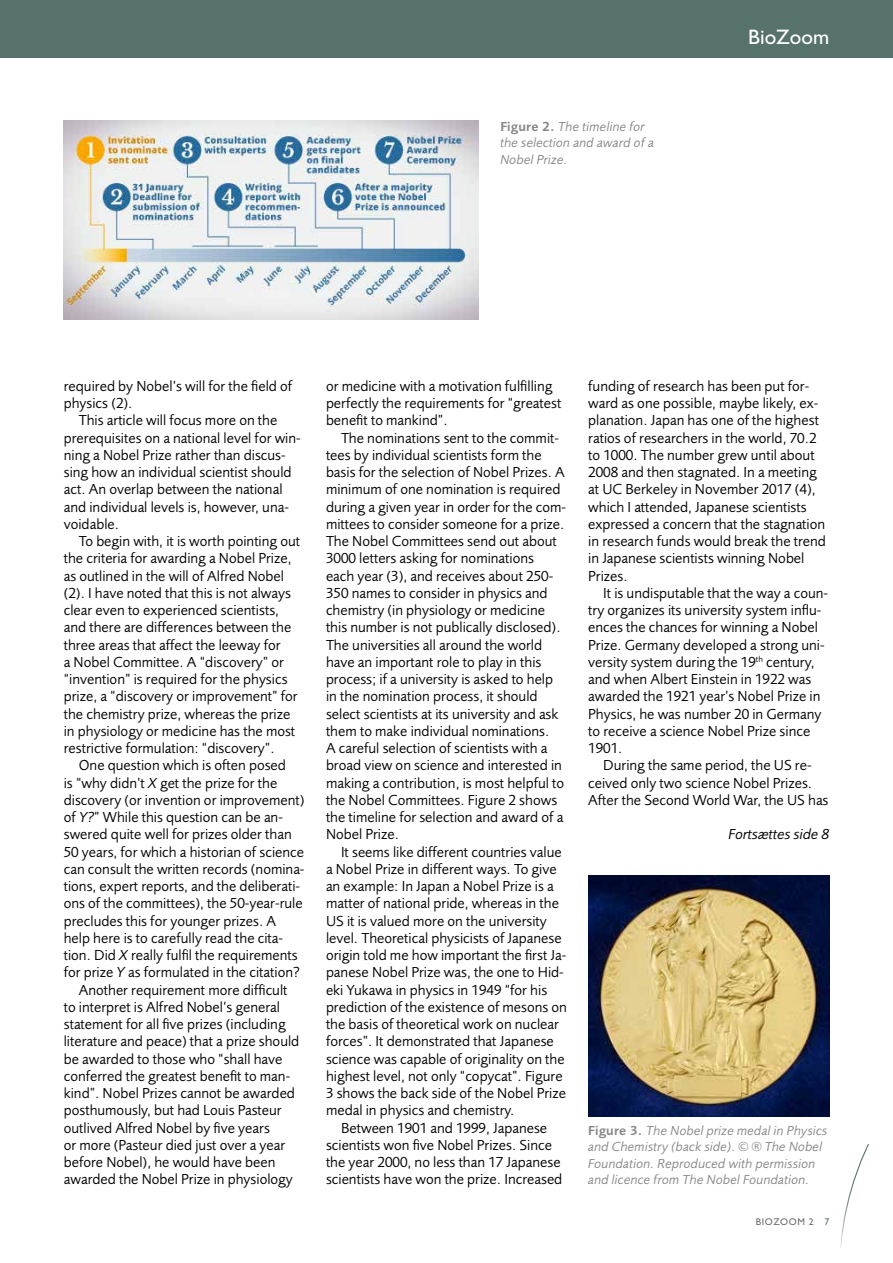
<style>
.page{position:relative;width:893px;height:1263px;background:#fff}
.page>*{position:absolute;margin:0;border:0;box-sizing:border-box;transform-origin:0 0}
.t1{font:21px "Gill Sans Std";color:#fff}
.t2{font:15px/17.2px "Foundry Sans";color:#000}
.t3{font:italic 15px "Foundry Sans";color:#000}
.t4{font:italic 13.5px/16.5px "Foundry Sans";letter-spacing:.01em;color:#868786}
.t5{font:9.75px "Gill Sans Std";letter-spacing:.06em;color:#6e6e6e}
.s1{font-weight:600;font-style:normal}
.s2{font-style:italic}
.s3{color:#57716d}
</style>
<div class="page">
<div style="left:0;top:0;width:893px;height:58px;background:#57716d"></div>
<svg style="left:840px;top:1144px;width:29px;height:104px"></svg>
<img style="left:64px;top:120px;width:415px;height:199px">
<img style="left:588px;top:875px;width:241px;height:241px">
<p class="t4" style="left:500px;top:118px;width:155px"><span class="s1">Figure 2.</span> The timeline for the selection and award of a<br>Nobel Prize.</p>
<h1 class="t1" style="left:748px;top:25px;width:82px">BioZoom</h1>
<p class="t2" style="left:64px;top:377px;width:230px">required by Nobel’s will for the field of physics (2).</p>
<p class="t2" style="left:64px;top:412px;width:238px;text-indent:15px">This article will focus more on the prerequisites on a national level for win&shy;ning a Nobel Prize rather than discus&shy;sing how an individual scientist should act. An overlap between the national and individual levels is, however, una&shy;voidable.</p>
<p class="t2" style="left:64px;top:532px;width:238px;text-indent:15px">To begin with, it is worth pointing out the criteria for awarding a Nobel Prize, as outlined in the will of Alfred Nobel (2). I have noted that this is not always clear even to experienced scientists, and there are differences between the three areas that affect the leeway for<br>a Nobel Committee. A “discovery” or “invention” is required for the physics prize, a “discovery or improvement” for the chemistry prize, whereas the prize in physiology or medicine has the most restrictive formulation: “discovery”.</p>
<p class="t2" style="left:79px;top:757px;width:209px">One question which is often posed</p>
<p class="t2" style="left:64px;top:774px;width:215px">is “why didn’t <span class="s2">X</span> get the prize for the</p>
<p class="t2" style="left:64px;top:791px;width:242px">discovery (or invention or improvement)</p>
<p class="t2" style="left:64px;top:808px;width:221px">of <span class="s2">Y?</span>” While this question can be an-</p>
<p class="t2" style="left:64px;top:826px;width:229px">swered quite well for prizes older than</p>
<p class="t2" style="left:64px;top:843px;width:242px">50 years, for which a historian of science</p>
<p class="t2" style="left:64px;top:860px;width:242px">can consult the written records (nomina-</p>
<p class="t2" style="left:64px;top:877px;width:238px">tions, expert reports, and the deliberati-</p>
<p class="t2" style="left:64px;top:895px;width:240px">ons of the committees), the 50-year-rule</p>
<p class="t2" style="left:64px;top:912px;width:214px">precludes this for younger prizes. A</p>
<p class="t2" style="left:64px;top:929px;width:221px">help here is to carefully read the cita-</p>
<p class="t2" style="left:64px;top:946px;width:235px">tion. Did <span class="s2">X</span> really fulfil the requirements</p>
<p class="t2" style="left:64px;top:964px;width:238px">for prize <span class="s2">Y</span> as formulated in the citation?</p>
<p class="t2" style="left:79px;top:981px;width:210px">Another requirement more difficult</p>
<p class="t2" style="left:64px;top:998px;width:218px">to interpret is Alfred Nobel’s general</p>
<p class="t2" style="left:64px;top:1015px;width:223px">statement for all five prizes (including</p>
<p class="t2" style="left:64px;top:1033px;width:237px">literature and peace) that a prize should</p>
<p class="t2" style="left:64px;top:1050px;width:220px">be awarded to those who “shall have</p>
<p class="t2" style="left:64px;top:1067px;width:228px">conferred the greatest benefit to man-</p>
<p class="t2" style="left:64px;top:1084px;width:233px">kind”. Nobel Prizes cannot be awarded</p>
<p class="t2" style="left:64px;top:1102px;width:220px">posthumously, but had Louis Pasteur</p>
<p class="t2" style="left:64px;top:1119px;width:208px">outlived Alfred Nobel by five years</p>
<p class="t2" style="left:64px;top:1136px;width:223px">or more (Pasteur died just over a year</p>
<p class="t2" style="left:64px;top:1153px;width:213px">before Nobel), he would have been</p>
<p class="t2" style="left:64px;top:1171px;width:231px">awarded the Nobel Prize in physiology</p>
<p class="t2" style="left:326px;top:377px;width:237px">or medicine with a motivation fulfilling perfectly the requirements for “greatest benefit to mankind”.</p>
<p class="t2" style="left:326px;top:429px;width:242px;text-indent:15px">The nominations sent to the commit&shy;tees by individual scientists form the basis for the selection of Nobel Prizes. A minimum of one nomination is required during a given year in order for the com&shy;mittees to consider someone for a prize.<br>The Nobel Committees send out about 3000 letters asking for nominations each year (3), and receives about 250- 350 names to consider in physics and chemistry (in physiology or medicine this number is not publically disclosed).<br>The universities all around the world have an important role to play in this process; if a university is asked to help in the nomination process, it should select scientists at its university and ask them to make individual nominations.<br>A careful selection of scientists with a broad view on science and interested in making a contribution, is most helpful to the Nobel Committees. Figure 2 shows the timeline for selection and award of a Nobel Prize.</p>
<p class="t2" style="left:326px;top:843px;width:242px;text-indent:15px">It seems like different countries value a Nobel Prize in different ways. To give an example: In Japan a Nobel Prize is a matter of national pride, whereas in the US it is valued more on the university level. Theoretical physicists of Japanese origin told me how important the first Ja&shy;panese Nobel Prize was, the one to Hid&shy;eki Yukawa in physics in 1949 “for his prediction of the existence of mesons on the basis of theoretical work on nuclear forces”. It demonstrated that Japanese science was capable of originality on the highest level, not only “copycat”. Figure 3 shows the back side of the Nobel Prize medal in physics and chemistry.</p>
<p class="t2" style="left:326px;top:1119px;width:238px;text-indent:15px">Between 1901 and 1999, Japanese scientists won five Nobel Prizes. Since the year 2000, no less than 17 Japanese scientists have won the prize. Increased</p>
<p class="t2" style="left:588px;top:377px;width:239px">funding of research has been put for&shy;ward as one possible, maybe likely, ex&shy;planation. Japan has one of the highest ratios of researchers in the world, 70.2 to 1000. The number grew until about 2008 and then stagnated. In a meeting at UC Berkeley in November 2017 (4), which I attended, Japanese scientists expressed a concern that the stagnation in research funds would break the trend in Japanese scientists winning Nobel Prizes.</p>
<p class="t2" style="left:588px;top:584px;width:241px;text-indent:15px">It is undisputable that the way a coun&shy;try organizes its university system influ&shy;ences the chances for winning a Nobel Prize. Germany developed a strong uni&shy;versity system during the 19<sup>th</sup> century, and when Albert Einstein in 1922 was awarded the 1921 year’s Nobel Prize in Physics, he was number 20 in Germany to receive a science Nobel Prize since 1901.</p>
<p class="t2" style="left:588px;top:757px;width:242px;text-indent:15px">During the same period, the US re&shy;ceived only two science Nobel Prizes.<br>After the Second World War, the US has</p>
<p class="t3" style="left:728px;top:826px;width:102px">Fortsættes side 8</p>
<p class="t4" style="left:588px;top:1122px;width:241px"><span class="s1">Figure 3.</span> The Nobel prize medal in Physics and Chemistry (back side). © ® The Nobel Foundation. Reproduced with permission and licence from The Nobel Foundation.</p>
<p class="t5" style="left:756px;top:1216px;width:75px">BIOZOOM 2 <span class="s3">7</span></p>
</div>
